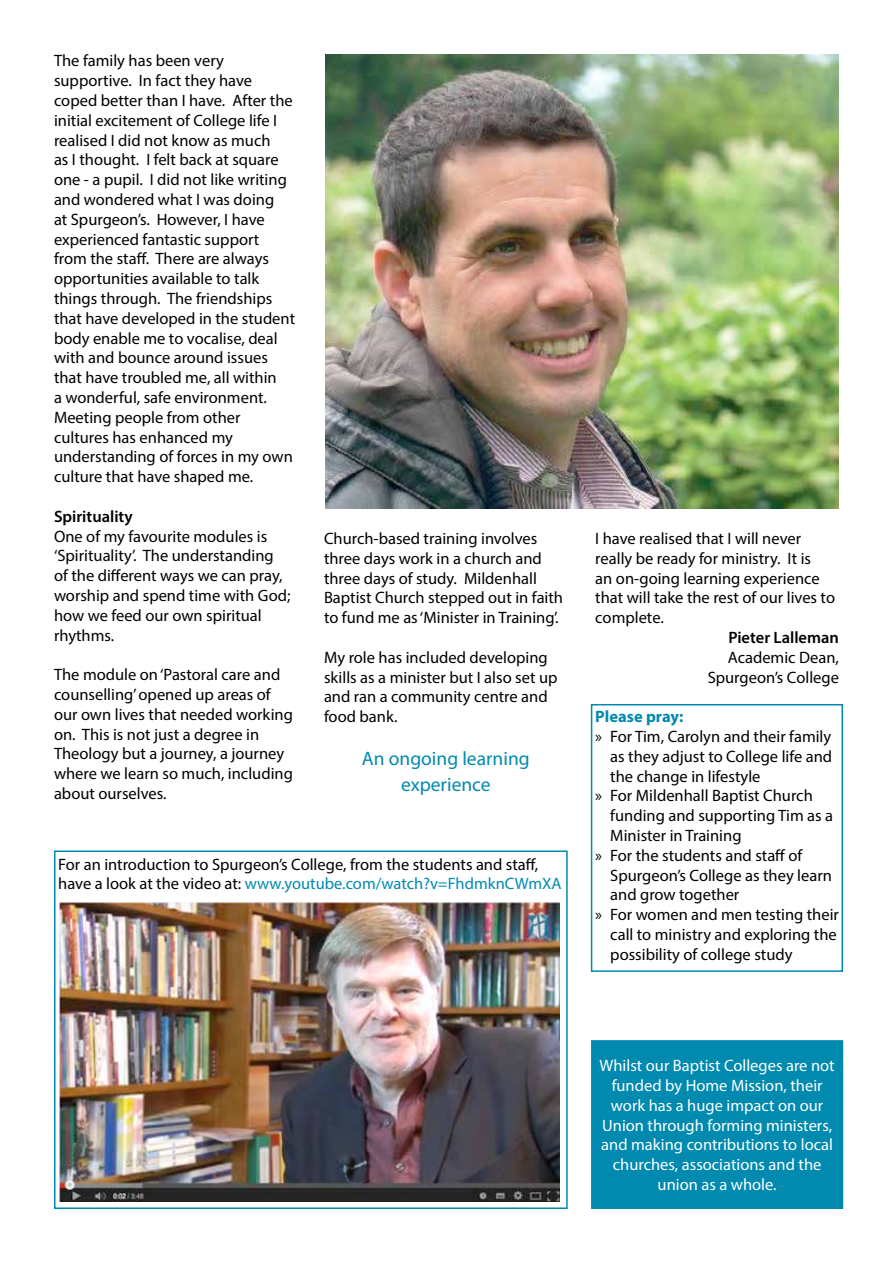
<style>
.page{position:relative;width:893px;height:1263px;background:#fff}
.page>*{position:absolute;margin:0;border:0;box-sizing:border-box;transform-origin:0 0}
.t1{font:19.5px/25.2px "Myriad Pro";color:#008aaf;text-align:center}
.t2{font:16.5px/19.8px "Myriad Pro";color:#000}
.t3{font:16.5px/19.8px "Myriad Pro";color:#fff;text-align:center}
.t4{font:600 16.5px "Myriad Pro";color:#000}
.t5{font:700 16.5px "Myriad Pro";color:#008aaf}
.s1{color:#008aaf}
</style>
<div class="page">
<div style="left:591px;top:1040px;width:252px;height:169px;background:#008aaf;border:2px solid #008aaf"></div>
<div style="left:54px;top:850px;width:514px;height:359px;border:2px solid #008aaf"></div>
<img style="left:325px;top:54px;width:514px;height:454px">
<img style="left:59px;top:902px;width:501px;height:299px">
<div style="left:591px;top:704px;width:252px;height:268px;border:2px solid #008aaf"></div>
<p class="t2" style="left:54px;top:51px;width:243px">The family has been very supportive. In fact they have coped better than I have. After the initial excitement of College life I realised I did not know as much<br>as I thought. I felt back at square one - a pupil. I did not like writing and wondered what I was doing<br>at Spurgeon’s. However, I have experienced fantastic support from the staff. There are always opportunities available to talk things through. The friendships that have developed in the student body enable me to vocalise, deal with and bounce around issues that have troubled me, all within<br>a wonderful, safe environment.<br>Meeting people from other cultures has enhanced my understanding of forces in my own culture that have shaped me.</p>
<p class="t4" style="left:54px;top:506px;width:80px">Spirituality</p>
<p class="t2" style="left:54px;top:526px;width:238px">One of my favourite modules is ‘Spirituality’. The understanding of the different ways we can pray, worship and spend time with God; how we feed our own spiritual rhythms.</p>
<p class="t2" style="left:54px;top:664px;width:240px">The module on ‘Pastoral care and counselling’ opened up areas of our own lives that needed working on. This is not just a degree in<br>Theology but a journey, a journey where we learn so much, including about ourselves.</p>
<p class="t2" style="left:324px;top:528px;width:241px">Church-based training involves three days work in a church and three days of study. Mildenhall Baptist Church stepped out in faith to fund me as ‘Minister in Training’.</p>
<p class="t2" style="left:324px;top:647px;width:235px">My role has included developing skills as a minister but I also set up and ran a community centre and food bank.</p>
<p class="t1" style="left:362px;top:746px;width:169px">An ongoing learning experience</p>
<p class="t2" style="left:58px;top:854px;width:505px">For an introduction to Spurgeon’s College, from the students and staff, have a look at the video at: <span class="s1">www.youtube.com/watch?v=FhdmknCWmXA</span></p>
<p class="t2" style="left:595px;top:528px;width:241px">I have realised that I will never really be ready for ministry. It is<br>an on-going learning experience that will take the rest of our lives to complete.</p>
<p class="t4" style="left:728px;top:627px;width:112px">Pieter Lalleman</p>
<p class="t2" style="left:708px;top:647px;width:133px;text-align:right">Academic Dean,<br>Spurgeon’s College</p>
<p class="t5" style="left:595px;top:706px;width:90px">Please pray:</p>
<p class="t2" style="left:595px;top:726px;width:237px">» For Tim, Carolyn and their family</p>
<p class="t2" style="left:610px;top:746px;width:223px">as they adjust to College life and</p>
<p class="t2" style="left:610px;top:766px;width:152px">the change in lifestyle</p>
<p class="t2" style="left:595px;top:786px;width:219px">» For Mildenhall Baptist Church</p>
<p class="t2" style="left:610px;top:805px;width:224px">funding and supporting Tim as a</p>
<p class="t2" style="left:610px;top:825px;width:133px">Minister in Training</p>
<p class="t2" style="left:595px;top:845px;width:208px">» For the students and staff of</p>
<p class="t2" style="left:610px;top:865px;width:223px">Spurgeon’s College as they learn</p>
<p class="t2" style="left:610px;top:885px;width:131px">and grow together</p>
<p class="t2" style="left:595px;top:904px;width:245px">» For women and men testing their</p>
<p class="t2" style="left:610px;top:924px;width:228px">call to ministry and exploring the</p>
<p class="t2" style="left:610px;top:944px;width:184px">possibility of college study</p>
<p class="t3" style="left:600px;top:1055px;width:237px">Whilst our Baptist Colleges are not funded by Home Mission, their work has a huge impact on our<br>Union through forming ministers, and making contributions to local churches, associations and the union as a whole.</p>
</div>
